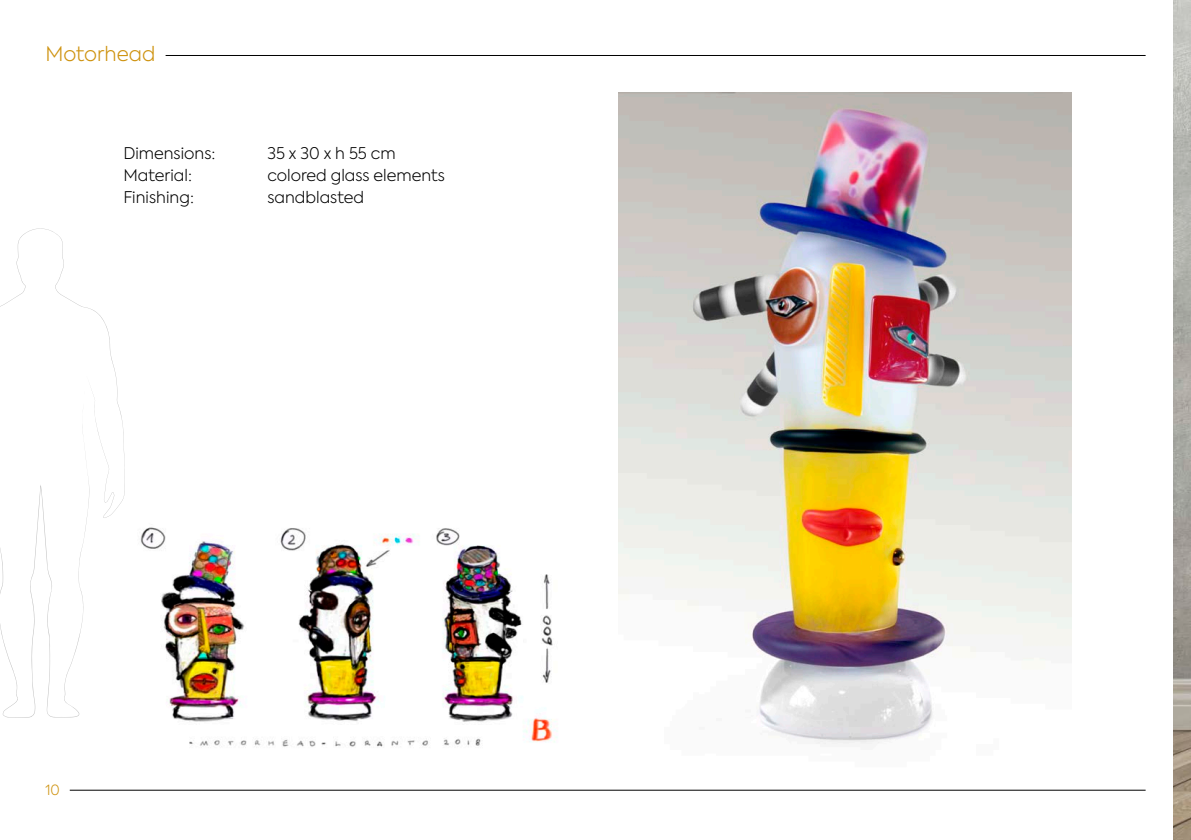
<style>
.page{position:relative;width:1191px;height:840px;background:#fff}
.page>*{position:absolute;margin:0;border:0;box-sizing:border-box;transform-origin:0 0}
.t1{font:300 20px "Axiforma";color:#ce920e}
.t2{font:300 16px "Axiforma";color:#000}
.t3{font:300 14px "Axiforma";color:#ce920e}
</style>
<div class="page">
<img style="left:618px;top:92px;width:453px;height:653px">
<img style="left:140px;top:527px;width:418px;height:220px">
<svg style="left:0;top:228px;width:125px;height:489px"></svg>
<svg style="left:78px;top:569px;width:1px;height:14px"></svg>
<svg style="left:81px;top:617px;width:2px;height:11px"></svg>
<svg style="left:64px;top:700px;width:6px;height:5px"></svg>
<hr style="left:70px;top:789px;width:1075px;height:1px;background:#000">
<hr style="left:166px;top:55px;width:979px;height:1px;background:#000">
<img style="left:1174px;top:0;width:17px;height:839px">
<p class="t1" style="left:45px;top:41px;width:112px">Motorhead</p>
<p class="t2" style="left:123px;top:143px;width:93px">Dimensions:</p>
<p class="t2" style="left:267px;top:143px;width:130px">35 x 30 x h 55 cm</p>
<p class="t2" style="left:123px;top:165px;width:70px">Material:</p>
<p class="t2" style="left:267px;top:165px;width:179px">colored glass elements</p>
<p class="t2" style="left:123px;top:187px;width:72px">Finishing:</p>
<p class="t2" style="left:267px;top:187px;width:98px">sandblasted</p>
<p class="t3" style="left:45px;top:780px;width:16px">10</p>
</div>
